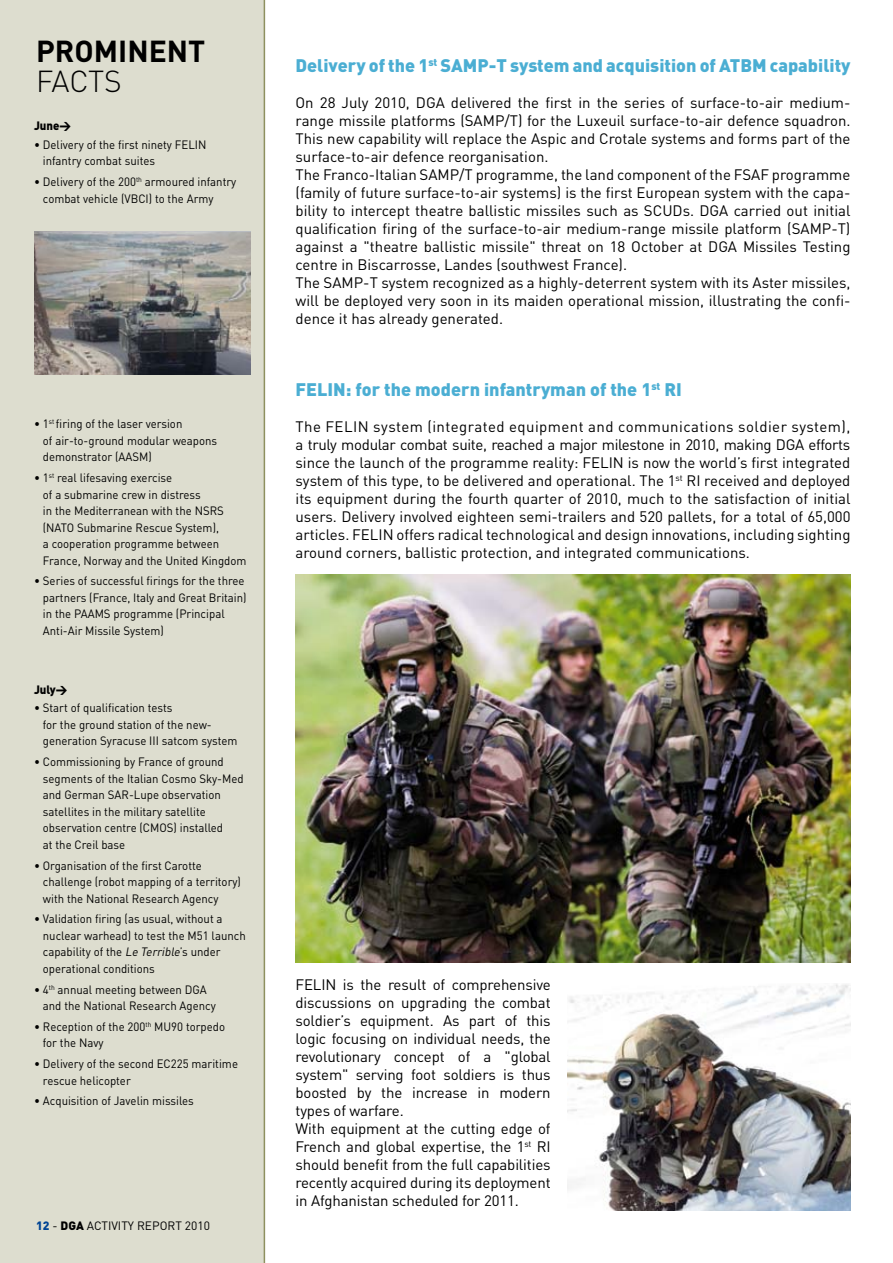
<style>
.page{position:relative;width:893px;height:1263px;background:#fff}
.page>*{position:absolute;margin:0;border:0;box-sizing:border-box;transform-origin:0 0}
.t1{font:700 30px "DIN";color:#000}
.t2{font:300 30px "DIN";letter-spacing:-.015em;color:#000}
.t3{font:900 18px "DIN";color:#4baed3}
.t4{font:15px/18px "DIN";color:#000}
.t5{font:12px/16.5px "DIN";color:#000;scale:.95 1}
.t6{font:12px "DIN";color:#000}
.t7{font:900 12px "DIN";color:#000;scale:.95 1}
.t8{font:900 12px "DIN";color:#000}
.s1{font-style:italic}
.s2{color:#004494}
.s3{font-weight:400}
</style>
<div class="page">
<div style="left:0;top:0;width:264px;height:1263px;background:#ddddcf"></div>
<hr style="left:264px;top:0;width:1px;height:1263px;background:#8e905f">
<img style="left:296px;top:574px;width:554px;height:388px">
<img style="left:568px;top:984px;width:282px;height:227px">
<img style="left:34px;top:232px;width:217px;height:142px">
<h1 class="t1" style="left:36px;top:31px;width:171px">PROMINENT</h1>
<h1 class="t2" style="left:36px;top:62px;width:87px">FACTS</h1>
<p class="t7" style="left:34px;top:118px;width:41px">June&gt;</p>
<p class="t5" style="left:43px;top:136px;width:174px;text-indent:-9px">• Delivery of the first ninety FELIN infantry combat suites</p>
<p class="t5" style="left:43px;top:173px;width:205px;text-indent:-9px">• Delivery of the 200<sup>th</sup> armoured infantry combat vehicle (VBCI) to the Army</p>
<p class="t5" style="left:43px;top:415px;width:185px;text-indent:-9px">• 1<sup>st</sup> firing of the laser version<br>of air-to-ground modular weapons demonstrator (AASM)</p>
<p class="t5" style="left:43px;top:469px;width:216px;text-indent:-9px">• 1<sup>st</sup> real lifesaving exercise<br>of a submarine crew in distress<br>in the Mediterranean with the NSRS (NATO Submarine Rescue System),<br>a cooperation programme between France, Norway and the United Kingdom</p>
<p class="t5" style="left:43px;top:572px;width:216px;text-indent:-9px">• Series of successful firings for the three partners (France, Italy and Great Britain) in the PAAMS programme (Principal Anti-Air Missile System)</p>
<p class="t7" style="left:34px;top:681px;width:37px">July&gt;</p>
<p class="t5" style="left:43px;top:700px;width:206px;text-indent:-9px">• Start of qualification tests<br>for the ground station of the new&shy;generation Syracuse III satcom system</p>
<p class="t5" style="left:43px;top:753px;width:213px;text-indent:-9px">• Commissioning by France of ground segments of the Italian Cosmo Sky-Med and German SAR-Lupe observation satellites in the military satellite observation centre (CMOS) installed<br>at the Creil base</p>
<p class="t5" style="left:43px;top:857px;width:210px;text-indent:-9px">• Organisation of the first Carotte challenge (robot mapping of a territory) with the National Research Agency</p>
<p class="t5" style="left:43px;top:910px;width:215px;text-indent:-9px">• Validation firing (as usual, without a nuclear warhead) to test the M51 launch capability of the <span class="s1">Le Terrible</span>’s under operational conditions</p>
<p class="t5" style="left:43px;top:981px;width:184px;text-indent:-9px">• 4<sup>th</sup> annual meeting between DGA and the National Research Agency</p>
<p class="t5" style="left:43px;top:1018px;width:193px;text-indent:-9px">• Reception of the 200<sup>th</sup> MU90 torpedo for the Navy</p>
<p class="t5" style="left:43px;top:1055px;width:207px;text-indent:-9px">• Delivery of the second EC225 maritime rescue helicopter</p>
<p class="t5" style="left:34px;top:1092px;width:170px">• Acquisition of Javelin missiles</p>
<p class="t8" style="left:36px;top:1217px;width:33px"><span class="s2">12</span> <span class="s3">-</span> DGA</p>
<p class="t6" style="left:87px;top:1218px;width:125px">ACTIVITY REPORT 2010</p>
<p class="t3" style="left:296px;top:53px;width:556px">Delivery of the 1<sup>st</sup> SAMP-T system and acquisition of ATBM capability</p>
<p class="t4" style="left:296px;top:93px;width:556px">On 28 July 2010, DGA delivered the first in the series of surface-to-air medium&shy;range missile platforms (SAMP/T) for the Luxeuil surface-to-air defence squadron.<br>This new capability will replace the Aspic and Crotale systems and forms part of the surface-to-air defence reorganisation.<br>The Franco-Italian SAMP/T programme, the land component of the FSAF programme (family of future surface-to-air systems) is the first European system with the capa&shy;bility to intercept theatre ballistic missiles such as SCUDs. DGA carried out initial qualification firing of the surface-to-air medium-range missile platform (SAMP-T) against a "theatre ballistic missile" threat on 18 October at DGA Missiles Testing centre in Biscarrosse, Landes (southwest France).<br>The SAMP-T system recognized as a highly-deterrent system with its Aster missiles, will be deployed very soon in its maiden operational mission, illustrating the confi&shy;dence it has already generated.</p>
<p class="t3" style="left:296px;top:377px;width:388px">FELIN: for the modern infantryman of the 1<sup>st</sup> RI</p>
<p class="t4" style="left:296px;top:417px;width:556px;text-align:justify">The FELIN system (integrated equipment and communications soldier system), a truly modular combat suite, reached a major milestone in 2010, making DGA efforts since the launch of the programme reality: FELIN is now the world’s first integrated system of this type, to be delivered and operational. The 1<sup>st</sup> RI received and deployed its equipment during the fourth quarter of 2010, much to the satisfaction of initial users. Delivery involved eighteen semi-trailers and 520 pallets, for a total of 65,000 articles. FELIN offers radical technological and design innovations, including sighting around corners, ballistic protection, and integrated communications.</p>
<p class="t4" style="left:296px;top:975px;width:257px">FELIN is the result of comprehensive discussions on upgrading the combat soldier’s equipment. As part of this logic focusing on individual needs, the revolutionary concept of a "global system" serving foot soldiers is thus boosted by the increase in modern types of warfare.<br>With equipment at the cutting edge of French and global expertise, the 1<sup>st</sup> RI should benefit from the full capabilities recently acquired during its deployment in Afghanistan scheduled for 2011.</p>
</div>
